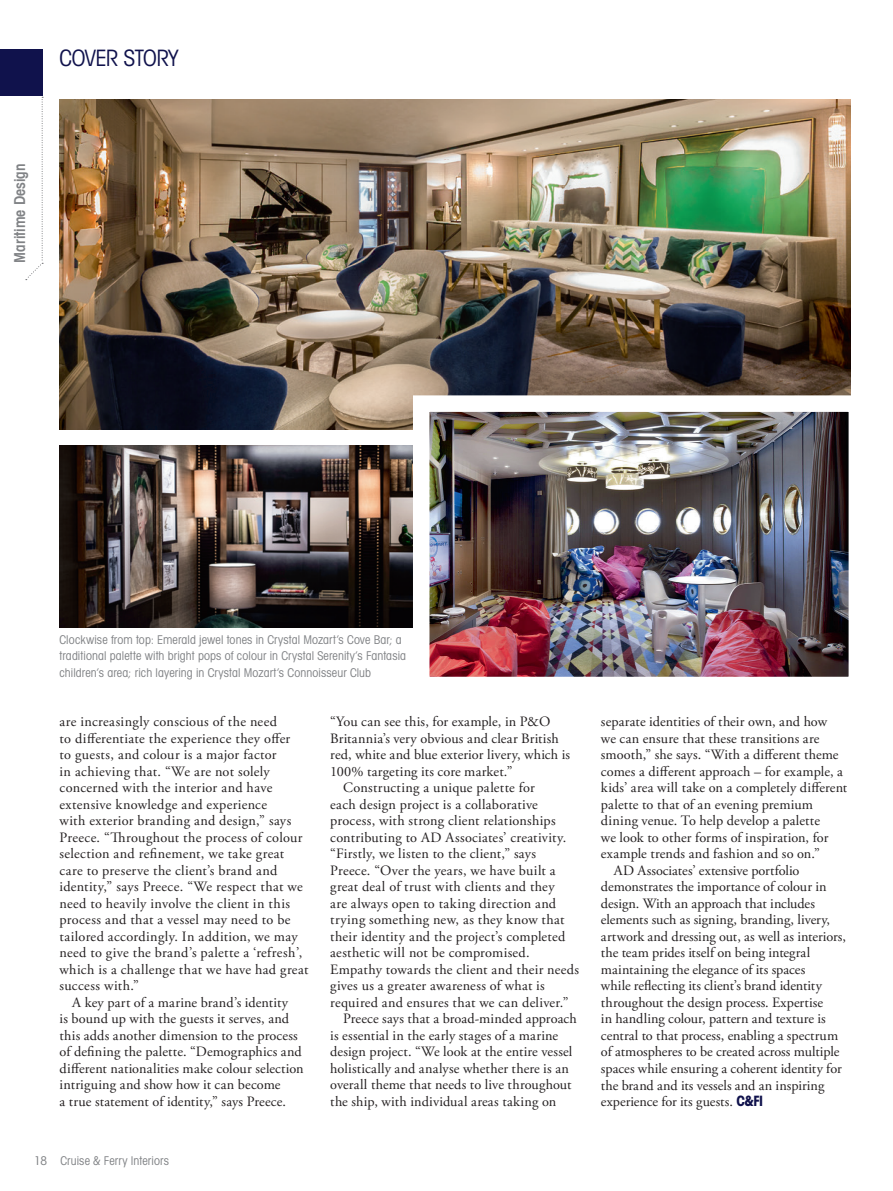
<style>
.page{position:relative;width:893px;height:1191px;background:#fff}
.page>*{position:absolute;margin:0;border:0;box-sizing:border-box;transform-origin:0 0}
.t1{font:condensed 22.5px "Avant Garde IT Cby BT";letter-spacing:-.02em;color:#10124c}
.t2{font:600 condensed 15px "Avant Garde IT Cby BT";color:#808285}
.t3{font:14.25px/16.5px "Adobe Garamond Pro";letter-spacing:.01em;color:#231f20}
.t4{font:condensed 12px/16.5px "Avant Garde IT Cby BT";letter-spacing:.01em;color:#808285}
.s1{font-family:"Avant Garde";font-weight:700;font-stretch:condensed;color:#10124c}
</style>
<div class="page">
<div style="left:0;top:49px;width:43px;height:47px;background:#10124c"></div>
<svg style="left:26px;top:97px;width:17px;height:183px"></svg>
<img style="left:60px;top:99px;width:790px;height:330px">
<img style="left:60px;top:446px;width:353px;height:181px">
<img style="left:430px;top:412px;width:418px;height:264px">
<h1 class="t1" style="left:60px;top:44px;width:121px">COVER STORY</h1>
<p class="t2" style="left:11px;top:263px;width:100px;rotate:-90deg">Maritime Design</p>
<p class="t4" style="left:60px;top:631px;width:348px">Clockwise from top: Emerald jewel tones in Crystal Mozart’s Cove Bar; a traditional palette with bright pops of colour in Crystal Serenity’s Fantasia children’s area; rich layering in Crystal Mozart’s Connoisseur Club</p>
<p class="t3" style="left:60px;top:714px;width:250px">are increasingly conscious of the need<br>to differentiate the experience they offer<br>to guests, and colour is a major factor<br>in achieving that. “We are not solely concerned with the interior and have extensive knowledge and experience<br>with exterior branding and design,” says Preece. “Throughout the process of colour selection and refinement, we take great care to preserve the client’s brand and identity,” says Preece. “We respect that we need to heavily involve the client in this process and that a vessel may need to be tailored accordingly. In addition, we may need to give the brand’s palette a ‘refresh’, which is a challenge that we have had great success with.”</p>
<p class="t3" style="left:60px;top:994px;width:246px;text-indent:13px">A key part of a marine brand’s identity<br>is bound up with the guests it serves, and this adds another dimension to the process of defining the palette. “Demographics and different nationalities make colour selection intriguing and show how it can become<br>a true statement of identity,” says Preece.</p>
<p class="t3" style="left:330px;top:714px;width:222px">“You can see this, for example, in P&amp;O</p>
<p class="t3" style="left:330px;top:730px;width:230px">Britannia’s very obvious and clear British</p>
<p class="t3" style="left:330px;top:747px;width:241px">red, white and blue exterior livery, which is</p>
<p class="t3" style="left:330px;top:763px;width:184px">100% targeting its core market.”</p>
<p class="t3" style="left:343px;top:780px;width:193px">Constructing a unique palette for</p>
<p class="t3" style="left:330px;top:796px;width:209px">each design project is a collaborative</p>
<p class="t3" style="left:330px;top:813px;width:227px">process, with strong client relationships</p>
<p class="t3" style="left:330px;top:829px;width:238px">contributing to AD Associates’ creativity.</p>
<p class="t3" style="left:330px;top:846px;width:207px">“Firstly, we listen to the client,” says</p>
<p class="t3" style="left:330px;top:862px;width:227px">Preece. “Over the years, we have built a</p>
<p class="t3" style="left:330px;top:879px;width:226px">great deal of trust with clients and they</p>
<p class="t3" style="left:330px;top:895px;width:227px">are always open to taking direction and</p>
<p class="t3" style="left:330px;top:912px;width:236px">trying something new, as they know that</p>
<p class="t3" style="left:330px;top:928px;width:237px">their identity and the project’s completed</p>
<p class="t3" style="left:330px;top:945px;width:201px">aesthetic will not be compromised.</p>
<p class="t3" style="left:330px;top:961px;width:250px">Empathy towards the client and their needs</p>
<p class="t3" style="left:330px;top:978px;width:216px">gives us a greater awareness of what is</p>
<p class="t3" style="left:330px;top:994px;width:240px">required and ensures that we can deliver.”</p>
<p class="t3" style="left:343px;top:1011px;width:235px">Preece says that a broad-minded approach</p>
<p class="t3" style="left:330px;top:1027px;width:230px">is essential in the early stages of a marine</p>
<p class="t3" style="left:330px;top:1044px;width:244px">design project. “We look at the entire vessel</p>
<p class="t3" style="left:330px;top:1060px;width:240px">holistically and analyse whether there is an</p>
<p class="t3" style="left:330px;top:1077px;width:243px">overall theme that needs to live throughout</p>
<p class="t3" style="left:330px;top:1093px;width:228px">the ship, with individual areas taking on</p>
<p class="t4" style="left:34px;top:1152px;width:136px">18 Cruise &amp; Ferry Interiors</p>
<p class="t3" style="left:601px;top:714px;width:228px">separate identities of their own, and how</p>
<p class="t3" style="left:601px;top:730px;width:220px">we can ensure that these transitions are</p>
<p class="t3" style="left:601px;top:747px;width:239px">smooth,” she says. “With a different theme</p>
<p class="t3" style="left:601px;top:763px;width:243px">comes a different approach – for example, a</p>
<p class="t3" style="left:601px;top:780px;width:248px">kids’ area will take on a completely different</p>
<p class="t3" style="left:601px;top:796px;width:214px">palette to that of an evening premium</p>
<p class="t3" style="left:601px;top:813px;width:221px">dining venue. To help develop a palette</p>
<p class="t3" style="left:601px;top:829px;width:229px">we look to other forms of inspiration, for</p>
<p class="t3" style="left:601px;top:846px;width:221px">example trends and fashion and so on.”</p>
<p class="t3" style="left:614px;top:862px;width:187px">AD Associates’ extensive portfolio</p>
<p class="t3" style="left:601px;top:879px;width:227px">demonstrates the importance of colour in</p>
<p class="t3" style="left:601px;top:895px;width:215px">design. With an approach that includes</p>
<p class="t3" style="left:601px;top:912px;width:231px">elements such as signing, branding, livery,</p>
<p class="t3" style="left:601px;top:928px;width:247px">artwork and dressing out, as well as interiors,</p>
<p class="t3" style="left:601px;top:945px;width:211px">the team prides itself on being integral</p>
<p class="t3" style="left:601px;top:961px;width:206px">maintaining the elegance of its spaces</p>
<p class="t3" style="left:601px;top:978px;width:222px">while reflecting its client’s brand identity</p>
<p class="t3" style="left:601px;top:994px;width:224px">throughout the design process. Expertise</p>
<p class="t3" style="left:601px;top:1011px;width:226px">in handling colour, pattern and texture is</p>
<p class="t3" style="left:601px;top:1027px;width:239px">central to that process, enabling a spectrum</p>
<p class="t3" style="left:601px;top:1044px;width:240px">of atmospheres to be created across multiple</p>
<p class="t3" style="left:601px;top:1060px;width:242px">spaces while ensuring a coherent identity for</p>
<p class="t3" style="left:601px;top:1077px;width:225px">the brand and its vessels and an inspiring</p>
<p class="t3" style="left:601px;top:1093px;width:164px">experience for its guests. <span class="s1">C&amp;FI</span></p>
</div>
